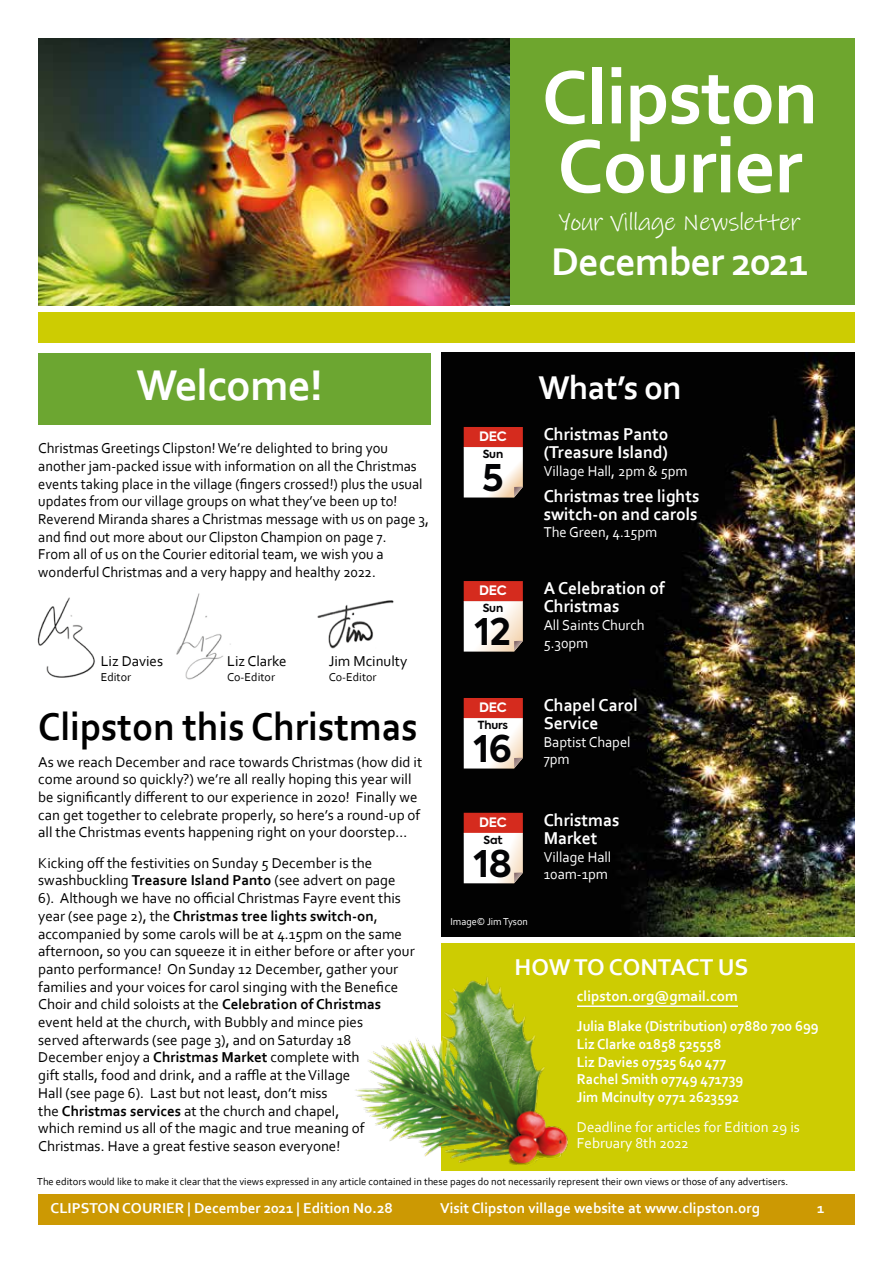
<style>
.page{position:relative;width:893px;height:1263px;background:#fff}
.page>*{position:absolute;margin:0;border:0;box-sizing:border-box;transform-origin:0 0}
.t1{font:700 79.5px/69px "Corbel";letter-spacing:-.01em;color:#fff}
.t2{font:700 45px "Corbel";letter-spacing:-.02em;color:#fff}
.t3{font:700 40.5px "Corbel";color:#000;scale:.95 1}
.t4{font:700 40.5px "Corbel";letter-spacing:-.02em;color:#fff}
.t5{font:700 36.45px "Axiforma";color:#030305}
.t6{font:700 34.5px "Corbel";letter-spacing:-.02em;color:#fff}
.t7{font:25.5px "Ink Free";letter-spacing:-.02em;color:#fff}
.t8{font:700 24px "Corbel";color:#fff}
.t9{font:700 18px/17.7px "Corbel";color:#fff}
.t10{font:15px/17.7px "Corbel";color:#000}
.t11{font:700 15px/29.7px "Corbel";color:#fff}
.t12{font:15px/17.7px "Corbel";color:#fff}
.t13{font:700 15px/17.9px "Corbel";color:#fff;scale:.95 1}
.t14{font:700 12.9px "Axiforma";letter-spacing:-.015em;color:#fff}
.t15{font:12px "Corbel";color:#000}
.t16{font:700 11.1px "Axiforma";letter-spacing:-.01em;color:#030305}
.t17{font:10.5px "Corbel";color:#000}
.t18{font:10.5px "Corbel";color:#fff}
.s1{font-weight:700}
</style>
<div class="page">
<div style="left:38px;top:1194px;width:817px;height:31px;background:#cc9903"></div>
<img style="left:176px;top:593px;width:55px;height:87px">
<img style="left:441px;top:353px;width:414px;height:583px">
<div style="left:509px;top:38px;width:346px;height:267px;background:#6ea62e"></div>
<div style="left:38px;top:353px;width:393px;height:72px;background:#6ca631"></div>
<div style="left:38px;top:312px;width:817px;height:31px;background:#cdcc02"></div>
<div style="left:441px;top:943px;width:414px;height:228px;background:#cdcc02"></div>
<hr style="left:577px;top:1005px;width:161px;height:2px;background:#fff">
<img style="left:37px;top:597px;width:58px;height:81px">
<img style="left:317px;top:600px;width:77px;height:48px">
<div style="left:464px;top:427px;width:59px;height:21px;background:#d52b1e"></div>
<svg style="left:464px;top:447px;width:59px;height:51px"></svg>
<div style="left:464px;top:581px;width:59px;height:21px;background:#d52b1e"></div>
<svg style="left:464px;top:601px;width:59px;height:51px"></svg>
<div style="left:464px;top:698px;width:59px;height:21px;background:#d52b1e"></div>
<svg style="left:464px;top:718px;width:59px;height:50px"></svg>
<div style="left:464px;top:813px;width:59px;height:20px;background:#d52b1e"></div>
<svg style="left:464px;top:833px;width:59px;height:50px"></svg>
<img style="left:38px;top:38px;width:471px;height:267px">
<img style="left:355px;top:977px;width:230px;height:186px">
<img style="left:508px;top:1150px;width:54px;height:15px">
<h1 class="t1" style="left:542px;top:61px;width:278px">Clipston<br>Courier</h1>
<h3 class="t7" style="left:559px;top:207px;width:244px">Your Village Newsletter</h3>
<h3 class="t4" style="left:551px;top:236px;width:259px">December 2021</h3>
<h2 class="t2" style="left:136px;top:357px;width:188px">Welcome!</h2>
<p class="t10" style="left:38px;top:439px;width:392px">Christmas Greetings Clipston! We’re delighted to bring you another jam-packed issue with information on all the Christmas events taking place in the village (fingers crossed!) plus the usual updates from our village groups on what they’ve been up to!<br>Reverend Miranda shares a Christmas message with us on page 3, and find out more about our Clipston Champion on page 7.<br>From all of us on the Courier editorial team, we wish you a wonderful Christmas and a very happy and healthy 2022.</p>
<p class="t10" style="left:101px;top:652px;width:64px">Liz Davies</p>
<p class="t15" style="left:101px;top:669px;width:32px">Editor</p>
<p class="t10" style="left:227px;top:652px;width:61px">Liz Clarke</p>
<p class="t15" style="left:227px;top:669px;width:49px">Co-Editor</p>
<p class="t10" style="left:329px;top:652px;width:80px">Jim Mcinulty</p>
<p class="t15" style="left:329px;top:669px;width:49px">Co-Editor</p>
<h3 class="t3" style="left:38px;top:702px;width:401px">Clipston this Christmas</h3>
<p class="t10" style="left:38px;top:752px;width:385px">As we reach December and race towards Christmas (how did it come around so quickly?) we’re all really hoping this year will be significantly different to our experience in 2020! Finally we can get together to celebrate properly, so here’s a round-up of all the Christmas events happening right on your doorstep…</p>
<p class="t10" style="left:38px;top:853px;width:378px">Kicking off the festivities on Sunday 5 December is the swashbuckling <span class="s1">Treasure Island Panto</span> (see advert on page 6). Although we have no official Christmas Fayre event this year (see page 2), the <span class="s1">Christmas tree lights switch-on</span>, accompanied by some carols will be at 4.15pm on the same afternoon, so you can squeeze it in either before or after your panto performance! On Sunday 12 December, gather your families and your voices for carol singing with the Benefice Choir and child soloists at the <span class="s1">Celebration of Christmas </span>event held at the church, with Bubbly and mince pies<br>served afterwards (see page 3), and on Saturday 18<br>December enjoy a <span class="s1">Christmas Market</span> complete with<br>gift stalls, food and drink, and a raffle at the Village<br>Hall (see page 6). Last but not least, don’t miss<br>the <span class="s1">Christmas services</span> at the church and chapel,<br>which remind us all of the magic and true meaning of Christmas. Have a great festive season everyone!</p>
<p class="t14" style="left:479px;top:428px;width:29px">DEC</p>
<h3 class="t5" style="left:482px;top:453px;width:23px">5</h3>
<p class="t16" style="left:483px;top:446px;width:22px">Sun</p>
<p class="t14" style="left:479px;top:582px;width:29px">DEC</p>
<h3 class="t5" style="left:475px;top:607px;width:38px">12</h3>
<p class="t16" style="left:483px;top:600px;width:22px">Sun</p>
<h3 class="t6" style="left:538px;top:366px;width:145px">What’s on</h3>
<p class="t9" style="left:544px;top:425px;width:126px">Christmas Panto (Treasure Island)</p>
<p class="t12" style="left:544px;top:461px;width:145px">Village Hall, 2pm &amp; 5pm</p>
<p class="t9" style="left:544px;top:487px;width:157px">Christmas tree lights switch-on and carols</p>
<p class="t12" style="left:544px;top:523px;width:115px">The Green, 4.15pm</p>
<p class="t9" style="left:544px;top:579px;width:123px">A Celebration of<br>Christmas</p>
<p class="t12" style="left:544px;top:616px;width:102px">All Saints Church<br>5.30pm</p>
<p class="t14" style="left:479px;top:699px;width:29px">DEC</p>
<h3 class="t5" style="left:474px;top:724px;width:40px">16</h3>
<p class="t16" style="left:478px;top:717px;width:32px">Thurs</p>
<p class="t9" style="left:544px;top:696px;width:96px">Chapel Carol<br>Service</p>
<p class="t12" style="left:544px;top:732px;width:88px">Baptist Chapel<br>7pm</p>
<p class="t14" style="left:479px;top:814px;width:29px">DEC</p>
<h3 class="t5" style="left:474px;top:838px;width:40px">18</h3>
<p class="t16" style="left:483px;top:832px;width:21px">Sat</p>
<p class="t18" style="left:450px;top:915px;width:79px">Image© Jim Tyson</p>
<p class="t9" style="left:544px;top:811px;width:77px">Christmas<br>Market</p>
<p class="t12" style="left:544px;top:847px;width:69px">Village Hall<br>10am-1pm</p>
<h3 class="t8" style="left:515px;top:952px;width:235px">HOW TO CONTACT US</h3>
<p class="t11" style="left:577px;top:981px;width:243px">clipston.org@gmail.com<br>Julia Blake (Distribution) 07880 700 699</p>
<p class="t13" style="left:577px;top:1034px;width:177px">Liz Clarke 01858 525558<br>Liz Davies 07525 640 477<br>Rachel Smith 07749 471739<br>Jim Mcinulty 0771 2623592</p>
<p class="t12" style="left:577px;top:1118px;width:224px;line-height:16.5px">Deadline for articles for Edition 29 is<br>February 8th 2022</p>
<p class="t17" style="left:37px;top:1175px;width:752px">The editors would like to make it clear that the views expressed in any article contained in these pages do not necessarily represent their own views or those of any advertisers.</p>
<p class="t11" style="left:51px;top:1193px;width:344px">CLIPSTON COURIER | December 2021 | Edition No.28</p>
<p class="t11" style="left:440px;top:1193px;width:321px">Visit Clipston village website at www.clipston.org</p>
<p class="t11" style="left:817px;top:1193px;width:9px">1</p>
</div>
